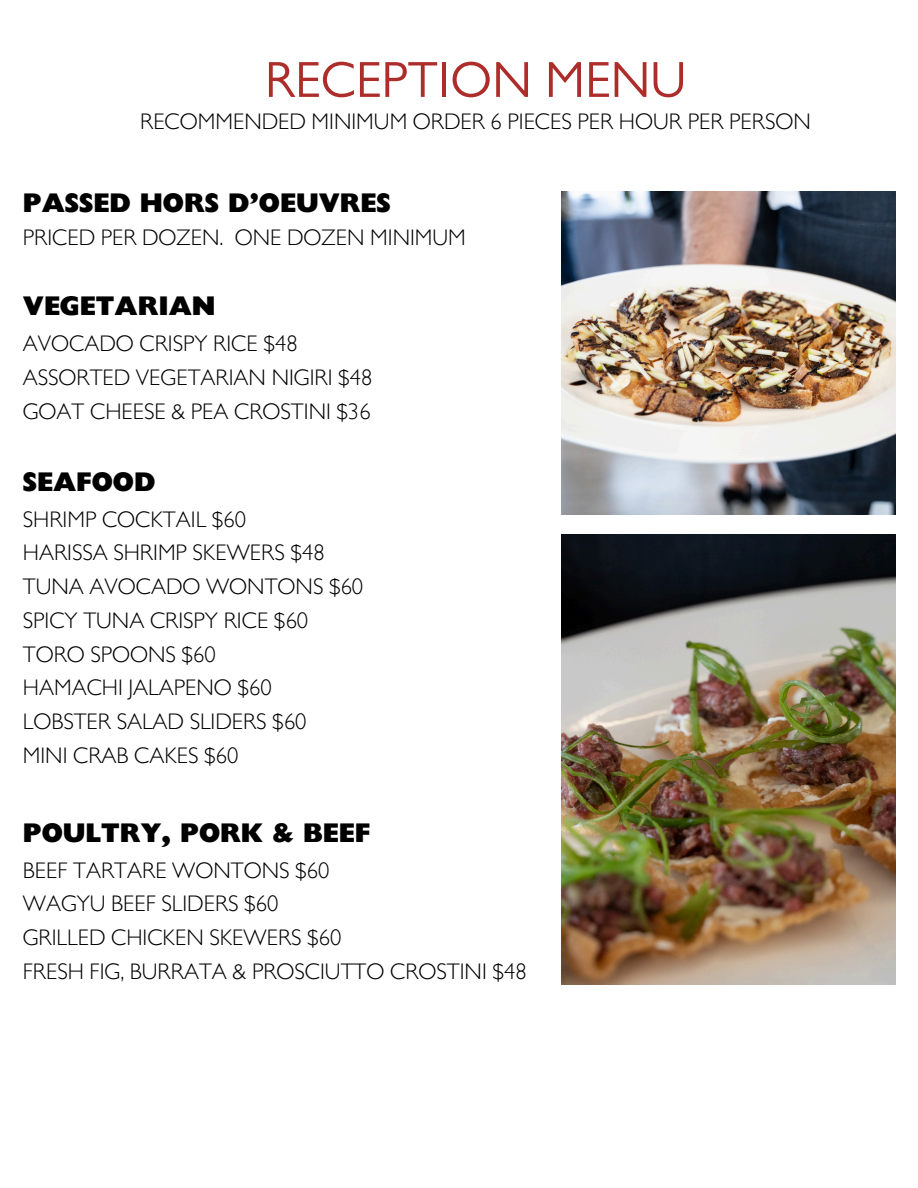
<style>
.page{position:relative;width:918px;height:1188px;background:#fff}
.page>*{position:absolute;margin:0;border:0;box-sizing:border-box;transform-origin:0 0}
.t1{font:51px "Gill Sans";color:#ad2d2b}
.t2{font:700 expanded 27px "Gill Sans Display MT Std";color:#000}
.t3{font:300 22.5px "Gill Sans MT Std";color:#000}
</style>
<div class="page">
<img style="left:561px;top:192px;width:335px;height:323px">
<img style="left:561px;top:535px;width:335px;height:450px">
<p class="t1" style="left:265px;top:62px;width:423px">RECEPTION MENU</p>
<p class="t3" style="left:140px;top:114px;width:672px">RECOMMENDED MINIMUM ORDER 6 PIECES PER HOUR PER PERSON</p>
<p class="t2" style="left:23px;top:193px;width:370px">PASSED HORS D’OEUVRES</p>
<p class="t3" style="left:23px;top:230px;width:445px">PRICED PER DOZEN. ONE DOZEN MINIMUM</p>
<p class="t2" style="left:23px;top:297px;width:194px">VEGETARIAN</p>
<p class="t3" style="left:23px;top:336px;width:276px">AVOCADO CRISPY RICE $48</p>
<p class="t3" style="left:23px;top:369px;width:351px">ASSORTED VEGETARIAN NIGIRI $48</p>
<p class="t3" style="left:23px;top:403px;width:349px">GOAT CHEESE &amp; PEA CROSTINI $36</p>
<p class="t2" style="left:23px;top:472px;width:134px">SEAFOOD</p>
<p class="t3" style="left:23px;top:511px;width:225px">SHRIMP COCKTAIL $60</p>
<p class="t3" style="left:23px;top:545px;width:303px">HARISSA SHRIMP SKEWERS $48</p>
<p class="t3" style="left:23px;top:579px;width:342px">TUNA AVOCADO WONTONS $60</p>
<p class="t3" style="left:23px;top:612px;width:287px">SPICY TUNA CRISPY RICE $60</p>
<p class="t3" style="left:23px;top:646px;width:194px">TORO SPOONS $60</p>
<p class="t3" style="left:23px;top:680px;width:250px">HAMACHI JALAPENO $60</p>
<p class="t3" style="left:23px;top:714px;width:285px">LOBSTER SALAD SLIDERS $60</p>
<p class="t3" style="left:23px;top:747px;width:217px">MINI CRAB CAKES $60</p>
<p class="t2" style="left:23px;top:823px;width:349px">POULTRY, PORK &amp; BEEF</p>
<p class="t3" style="left:23px;top:862px;width:308px">BEEF TARTARE WONTONS $60</p>
<p class="t3" style="left:23px;top:896px;width:257px">WAGYU BEEF SLIDERS $60</p>
<p class="t3" style="left:23px;top:930px;width:320px">GRILLED CHICKEN SKEWERS $60</p>
<p class="t3" style="left:23px;top:963px;width:505px">FRESH FIG, BURRATA &amp; PROSCIUTTO CROSTINI $48</p>
</div>
